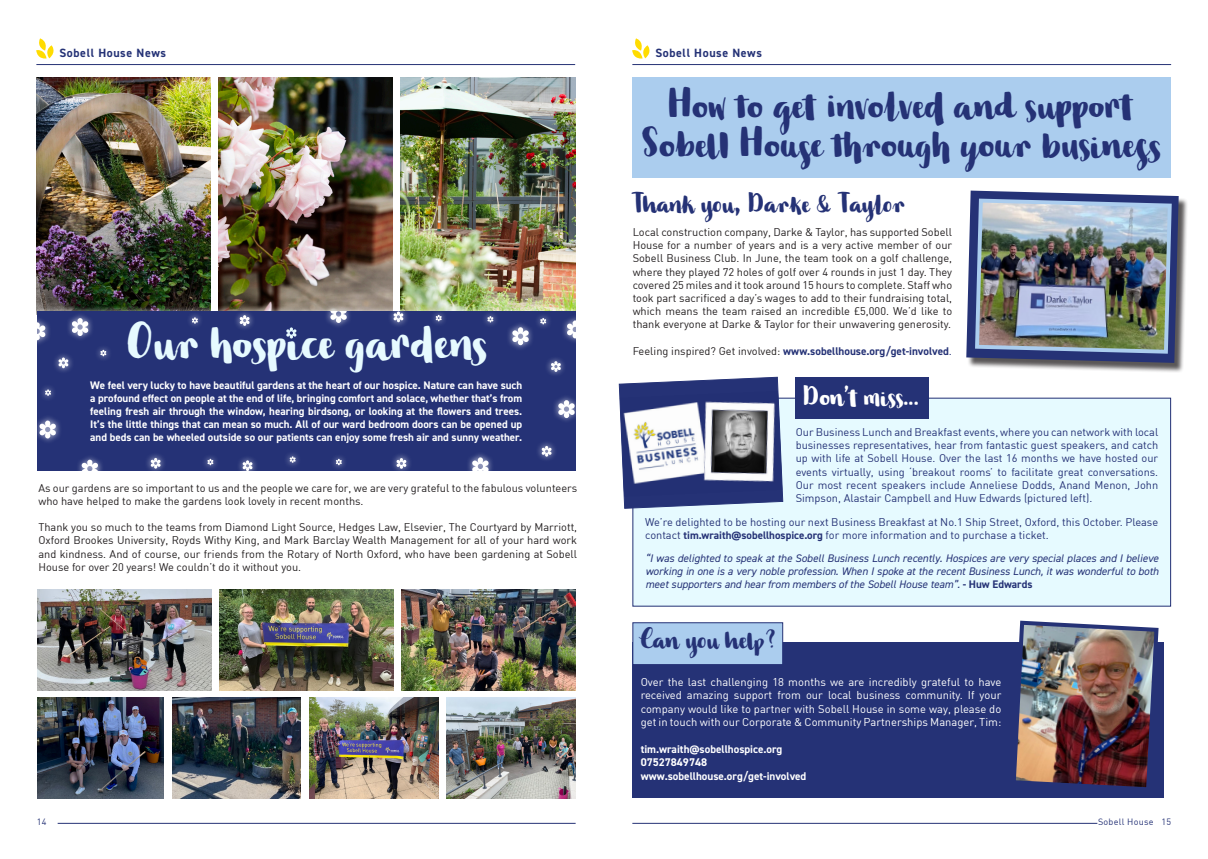
<style>
.page{position:relative;width:1208px;height:859px;background:#fff}
.page>*{position:absolute;margin:0;border:0;box-sizing:border-box;transform-origin:0 0}
.t1{font:41px "Baltasar Dark";color:#e6faff}
.t2{font:33px/39.6px "Baltasar Dark";color:#253276;text-align:center}
.t3{font:22px "Baltasar Dark";color:#253276}
.t4{font:22px "Baltasar Dark";color:#fff}
.t5{font:700 12px "DIN2014";letter-spacing:.05em;color:#253276}
.t6{font:11.2px/13.4px "DIN";color:#fff;text-align:justify}
.t7{font:700 11.2px "DIN2014";color:#fff}
.t8{font:700 11.2px "DIN2014";color:#253276}
.t9{font:11px/13.2px "DIN";color:#231f20;text-align:justify}
.t10{font:11px/13.2px "DIN";color:#253276;text-align:justify}
.t11{font:700 11px/13.2px "DIN2014";color:#fff;text-align:justify}
.t12{font:italic 11px/13.2px "DIN2014";color:#253276;text-align:justify}
.t13{font:9px "DIN";letter-spacing:.03em;color:#253276}
.s1{font-family:"DIN";font-weight:400;font-size:11px;color:#231f20}
.s2{font-family:"DIN";font-weight:400}
.s3{font-family:"DIN2014";font-weight:700}
.s4{font-weight:700;font-style:normal}
</style>
<div class="page">
<hr style="left:58px;top:823px;width:517px;height:1px;background:#253276">
<hr style="left:632px;top:823px;width:465px;height:1px;background:#253276">
<div style="left:632px;top:77px;width:539px;height:101px;background:#abcdee"></div>
<hr style="left:36px;top:64px;width:539px;height:1px;background:#253276">
<svg style="left:36px;top:38px;width:18px;height:21px"></svg>
<hr style="left:632px;top:64px;width:539px;height:1px;background:#253276">
<svg style="left:632px;top:38px;width:18px;height:21px"></svg>
<div style="left:967px;top:192px;width:221px;height:181px;background:#231f20;opacity:.75"></div>
<div style="left:632px;top:643px;width:532px;height:155px;background:#253276"></div>
<img style="left:1009px;top:620px;width:151px;height:168px">
<div style="left:632px;top:622px;width:151px;height:43px;background:#abcdee;border:1px solid #253276"></div>
<img style="left:966px;top:191px;width:212px;height:172px">
<div style="left:632px;top:398px;width:539px;height:209px;background:#e6faff"></div>
<svg style="left:618px;top:376px;width:165px;height:133px;background:#8188a6"></svg>
<div style="left:795px;top:377px;width:134px;height:41px;background:#253276"></div>
<img style="left:219px;top:589px;width:174px;height:101px">
<img style="left:172px;top:697px;width:129px;height:101px">
<img style="left:37px;top:589px;width:174px;height:101px">
<img style="left:447px;top:697px;width:128px;height:101px">
<img style="left:309px;top:697px;width:129px;height:101px">
<img style="left:37px;top:78px;width:173px;height:227px">
<img style="left:219px;top:78px;width:174px;height:227px">
<img style="left:401px;top:77px;width:174px;height:228px">
<div style="left:30px;top:305px;width:552px;height:173px;background:#fff;opacity:.75"></div>
<div style="left:37px;top:312px;width:538px;height:159px;background:#253276"></div>
<img style="left:401px;top:589px;width:174px;height:101px">
<img style="left:37px;top:697px;width:126px;height:101px">
<div style="left:26px;top:316px;width:26px;height:30px;background:#fff;opacity:.75"></div>
<svg style="left:33px;top:322px;width:13px;height:18px"></svg>
<div style="left:75px;top:454px;width:29px;height:26px;background:#fff;opacity:.75"></div>
<svg style="left:81px;top:460px;width:17px;height:13px"></svg>
<div style="left:234px;top:309px;width:21px;height:23px;background:#fff;opacity:.75"></div>
<svg style="left:239px;top:315px;width:11px;height:11px"></svg>
<div style="left:324px;top:305px;width:29px;height:24px;background:#fff;opacity:.75"></div>
<svg style="left:330px;top:311px;width:17px;height:12px"></svg>
<div style="left:387px;top:306px;width:22px;height:22px;background:#fff;opacity:.75"></div>
<svg style="left:393px;top:311px;width:10px;height:11px"></svg>
<div style="left:390px;top:452px;width:22px;height:23px;background:#fff;opacity:.75"></div>
<svg style="left:396px;top:458px;width:10px;height:11px"></svg>
<div style="left:506px;top:321px;width:29px;height:30px;background:#fff;opacity:.75"></div>
<svg style="left:512px;top:327px;width:17px;height:18px"></svg>
<div style="left:545px;top:355px;width:22px;height:23px;background:#fff;opacity:.75"></div>
<svg style="left:551px;top:361px;width:10px;height:11px"></svg>
<div style="left:561px;top:314px;width:28px;height:30px;background:#fff;opacity:.75"></div>
<svg style="left:566px;top:320px;width:18px;height:18px"></svg>
<div style="left:552px;top:394px;width:29px;height:30px;background:#fff;opacity:.75"></div>
<svg style="left:558px;top:400px;width:17px;height:18px"></svg>
<div style="left:535px;top:440px;width:22px;height:23px;background:#fff;opacity:.75"></div>
<svg style="left:541px;top:446px;width:11px;height:11px"></svg>
<div style="left:466px;top:451px;width:29px;height:27px;background:#fff;opacity:.75"></div>
<svg style="left:472px;top:457px;width:17px;height:15px"></svg>
<div style="left:66px;top:312px;width:28px;height:30px;background:#fff;opacity:.75"></div>
<svg style="left:72px;top:318px;width:17px;height:18px"></svg>
<div style="left:236px;top:454px;width:22px;height:23px;background:#fff;opacity:.75"></div>
<svg style="left:242px;top:460px;width:11px;height:11px"></svg>
<div style="left:201px;top:453px;width:19px;height:18px;background:#fff;opacity:.75"></div>
<svg style="left:207px;top:459px;width:6px;height:6px"></svg>
<div style="left:186px;top:311px;width:18px;height:19px;background:#fff;opacity:.75"></div>
<svg style="left:192px;top:317px;width:6px;height:7px"></svg>
<div style="left:534px;top:312px;width:18px;height:18px;background:#fff;opacity:.75"></div>
<svg style="left:540px;top:318px;width:6px;height:6px"></svg>
<div style="left:429px;top:309px;width:19px;height:18px;background:#fff;opacity:.75"></div>
<svg style="left:435px;top:315px;width:7px;height:6px"></svg>
<div style="left:481px;top:310px;width:18px;height:18px;background:#fff;opacity:.75"></div>
<svg style="left:487px;top:316px;width:6px;height:6px"></svg>
<div style="left:94px;top:344px;width:18px;height:18px;background:#fff;opacity:.75"></div>
<svg style="left:100px;top:350px;width:6px;height:6px"></svg>
<div style="left:52px;top:352px;width:22px;height:22px;background:#fff;opacity:.75"></div>
<svg style="left:58px;top:357px;width:11px;height:11px"></svg>
<div style="left:145px;top:452px;width:22px;height:23px;background:#fff;opacity:.75"></div>
<svg style="left:150px;top:458px;width:11px;height:11px"></svg>
<div style="left:33px;top:414px;width:29px;height:30px;background:#fff;opacity:.75"></div>
<svg style="left:39px;top:420px;width:17px;height:18px"></svg>
<div style="left:39px;top:383px;width:18px;height:19px;background:#fff;opacity:.75"></div>
<svg style="left:45px;top:389px;width:6px;height:7px"></svg>
<div style="left:283px;top:450px;width:19px;height:19px;background:#fff;opacity:.75"></div>
<svg style="left:289px;top:456px;width:7px;height:7px"></svg>
<div style="left:330px;top:453px;width:18px;height:18px;background:#fff;opacity:.75"></div>
<svg style="left:336px;top:459px;width:6px;height:6px"></svg>
<svg style="left:286px;top:327px;width:11px;height:12px"></svg>
<p class="t5" style="left:59px;top:45px;width:108px">Sobell House News</p>
<p class="t5" style="left:655px;top:45px;width:108px">Sobell House News</p>
<p class="t2" style="left:642px;top:84px;width:521px">How to get involved and support<br>Sobell House through your business</p>
<p class="t1" style="left:127px;top:318px;width:363px">Our hospice gardens</p>
<p class="t11" style="left:90px;top:378px;width:433px">We feel very lucky to have beautiful gardens at the heart of our hospice. Nature can have such a profound effect on people at the end of life, bringing comfort and solace, whether that’s from feeling fresh air through the window, hearing birdsong, or looking at the flowers and trees.<br>It’s the little things that can mean so much. All of our ward bedroom doors can be opened up and beds can be wheeled outside so our patients can enjoy some fresh air and sunny weather.</p>
<p class="t9" style="left:38px;top:481px;width:540px">As our gardens are so important to us and the people we care for, we are very grateful to the fabulous volunteers who have helped to make the gardens look lovely in recent months.</p>
<p class="t9" style="left:38px;top:520px;width:540px">Thank you so much to the teams from Diamond Light Source, Hedges Law, Elsevier, The Courtyard by Marriott, Oxford Brookes University, Royds Withy King, and Mark Barclay Wealth Management for all of your hard work and kindness. And of course, our friends from the Rotary of North Oxford, who have been gardening at Sobell House for over 20 years! We couldn’t do it without you.</p>
<p class="t3" style="left:632px;top:190px;width:274px">Thank you, Darke &amp; Taylor</p>
<p class="t9" style="left:632px;top:225px;width:321px">Local construction company, Darke &amp; Taylor, has supported Sobell House for a number of years and is a very active member of our Sobell Business Club. In June, the team took on a golf challenge, where they played 72 holes of golf over 4 rounds in just 1 day. They covered 25 miles and it took around 15 hours to complete. Staff who took part sacrificed a day’s wages to add to their fundraising total, which means the team raised an incredible £5,000. We’d like to thank everyone at Darke &amp; Taylor for their unwavering generosity.</p>
<p class="t8" style="left:632px;top:344px;width:321px"><span class="s1">Feeling inspired? Get involved:</span> www.sobellhouse.org/get-involved<span class="s2">.</span></p>
<p class="t4" style="left:803px;top:383px;width:117px">Don’t miss...</p>
<p class="t10" style="left:795px;top:425px;width:364px">Our Business Lunch and Breakfast events, where you can network with local businesses representatives, hear from fantastic guest speakers, and catch up with life at Sobell House. Over the last 16 months we have hosted our events virtually, using ‘breakout rooms’ to facilitate great conversations.<br>Our most recent speakers include Anneliese Dodds, Anand Menon, John Simpson, Alastair Campbell and Huw Edwards (pictured left).</p>
<p class="t10" style="left:645px;top:515px;width:514px">We’re delighted to be hosting our next Business Breakfast at No.1 Ship Street, Oxford, this October. Please contact <span class="s3">tim.wraith@sobellhospice.org</span> for more information and to purchase a ticket.</p>
<p class="t12" style="left:645px;top:551px;width:514px">“I was delighted to speak at the Sobell Business Lunch recently. Hospices are very special places and I believe working in one is a very noble profession. When I spoke at the recent Business Lunch, it was wonderful to both meet supporters and hear from members of the Sobell House team”. <span class="s4">- Huw Edwards</span></p>
<p class="t3" style="left:641px;top:627px;width:137px">Can you help?</p>
<p class="t6" style="left:640px;top:675px;width:362px">Over the last challenging 18 months we are incredibly grateful to have received amazing support from our local business community. If your company would like to partner with Sobell House in some way, please do get in touch with our Corporate &amp; Community Partnerships Manager, Tim:</p>
<p class="t7" style="left:640px;top:741px;width:143px">tim.wraith@sobellhospice.org</p>
<p class="t7" style="left:640px;top:755px;width:68px">07527849748</p>
<p class="t7" style="left:640px;top:768px;width:167px">www.sobellhouse.org/get-involved</p>
<p class="t13" style="left:37px;top:816px;width:11px">14</p>
<p class="t13" style="left:1098px;top:816px;width:75px">Sobell House 15</p>
</div>
